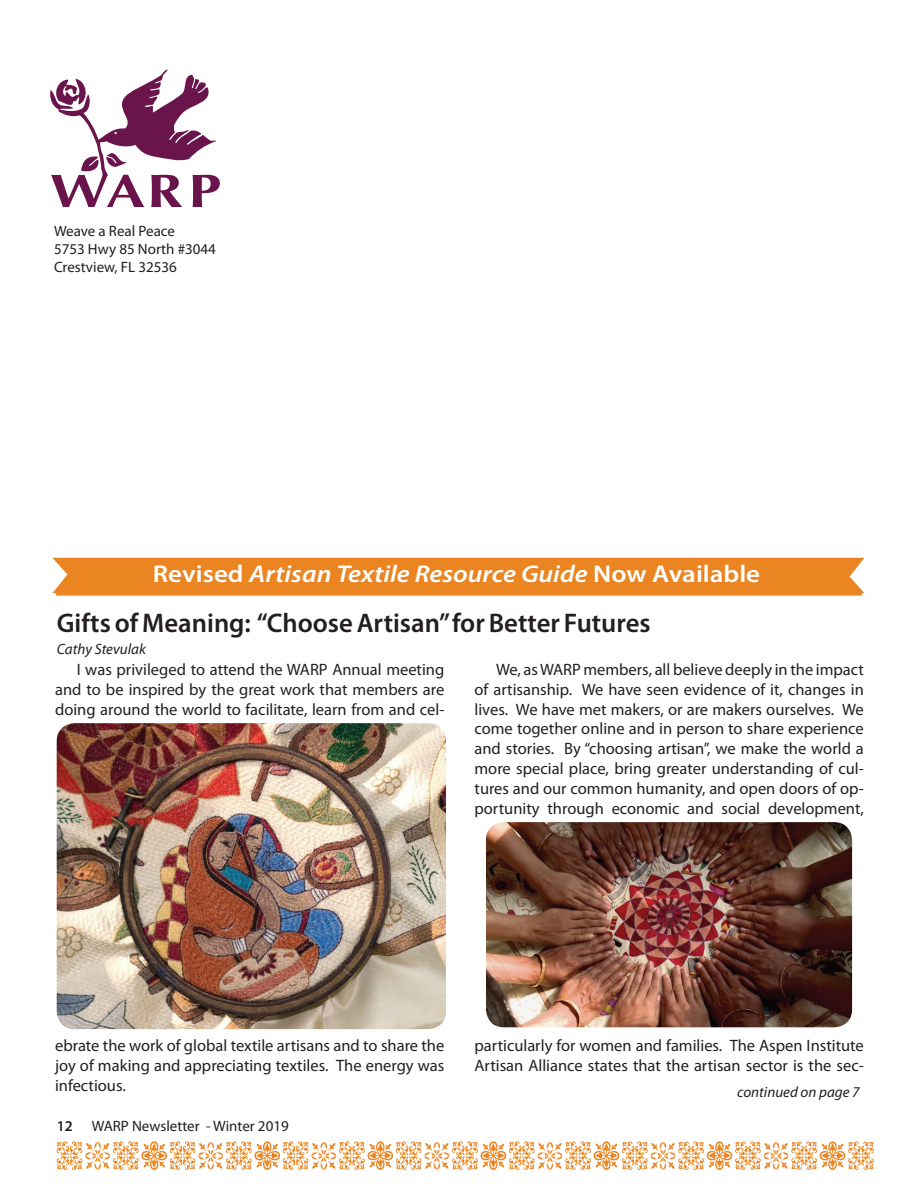
<style>
.page{position:relative;width:918px;height:1188px;background:#fff}
.page>*{position:absolute;margin:0;border:0;box-sizing:border-box;transform-origin:0 0}
.t1{font:600 27px "Myriad Pro";color:#231f20}
.t2{font:italic 600 24.3px "Myriad Pro";color:#fff;scale:1.11 1}
.t3{font:16.5px/19.8px "Myriad Pro";color:#231f20;text-align:justify}
.t4{font:15px/18px "Myriad Pro";color:#231f20}
.t5{font:italic 15px "Myriad Pro";color:#231f20}
.s1{font-style:normal}
.s2{font-weight:600}
</style>
<div class="page">
<svg style="left:57px;top:1141px;width:817px;height:29px"></svg>
<svg style="left:50px;top:69px;width:170px;height:138px"></svg>
<div style="left:52px;top:558px;width:813px;height:35px;background:#eb8522"></div>
<div style="left:56px;top:590px;width:806px;height:6px;background:#eb8522"></div>
<img style="left:57px;top:723px;width:389px;height:306px">
<img style="left:486px;top:822px;width:366px;height:205px">
<p class="t4" style="left:54px;top:221px;width:163px">Weave a Real Peace<br>5753 Hwy 85 North #3044<br>Crestview, FL 32536</p>
<h2 class="t2" style="left:153px;top:558px;width:549px"><span class="s1">Revised</span> Artisan Textile Resource Guide <span class="s1">Now Available</span></h2>
<h1 class="t1" style="left:57px;top:605px;width:596px">Gifts of Meaning: “Choose Artisan” for Better Futures</h1>
<p class="t5" style="left:57px;top:640px;width:91px">Cathy Stevulak</p>
<p class="t3" style="left:55px;top:659px;width:391px;text-indent:22px">I was privileged to attend the WARP Annual meeting and to be inspired by the great work that members are doing around the world to facilitate, learn from and cel-</p>
<p class="t3" style="left:475px;top:659px;width:391px;text-indent:22px">We, as WARP members, all believe deeply in the impact of artisanship. We have seen evidence of it, changes in lives. We have met makers, or are makers ourselves. We come together online and in person to share experience and stories. By “choosing artisan”, we make the world a more special place, bring greater understanding of cul&shy;tures and our common humanity, and open doors of op&shy;portunity through economic and social development,</p>
<p class="t3" style="left:55px;top:1036px;width:391px">ebrate the work of global textile artisans and to share the joy of making and appreciating textiles. The energy was infectious.</p>
<p class="t4" style="left:57px;top:1117px;width:234px"><span class="s2">12</span> WARP Newsletter - Winter 2019</p>
<p class="t3" style="left:475px;top:1036px;width:391px">particularly for women and families. The Aspen Institute<br>Artisan Alliance states that the artisan sector is the sec-</p>
<p class="t5" style="left:737px;top:1083px;width:124px">continued on page 7</p>
</div>
